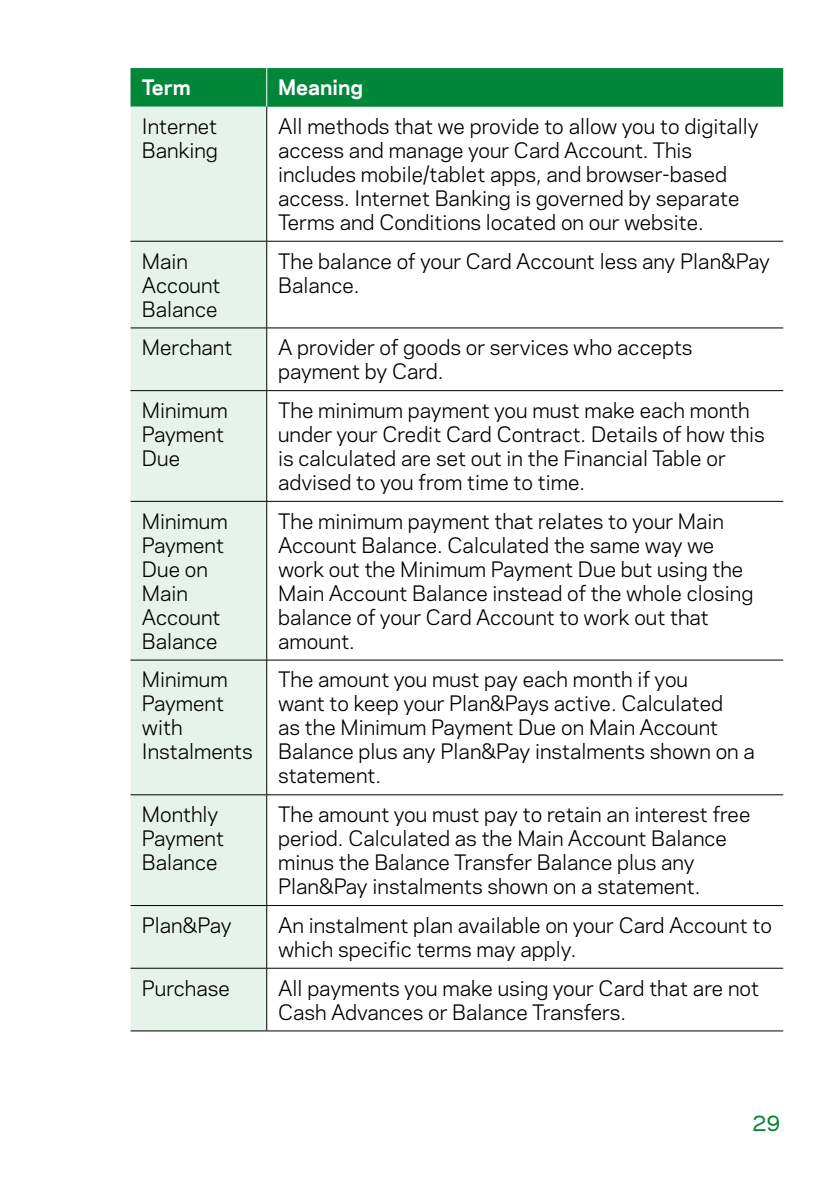
<style>
.page{position:relative;width:840px;height:1191px;background:#fff}
.page>*{position:absolute;margin:0;border:0;box-sizing:border-box;transform-origin:0 0}
.Table_Body{font:20px/24px "Polaris";color:#000}
.t1{font:700 20px "Polaris";color:#fff}
.t2{font:500 20px "Polaris";color:#008739}
</style>
<div class="page">
<div style="left:130px;top:68px;width:652px;height:39px;background:#008739"></div>
<div style="left:130px;top:107px;width:136px;height:923px;background:#e6f3eb"></div>
<hr style="left:130px;top:241px;width:136px;height:1px;background:#000">
<hr style="left:266px;top:241px;width:516px;height:1px;background:#000">
<hr style="left:130px;top:327px;width:136px;height:1px;background:#000">
<hr style="left:266px;top:327px;width:516px;height:1px;background:#000">
<hr style="left:130px;top:390px;width:136px;height:1px;background:#000">
<hr style="left:266px;top:390px;width:516px;height:1px;background:#000">
<hr style="left:130px;top:501px;width:136px;height:1px;background:#000">
<hr style="left:266px;top:501px;width:516px;height:1px;background:#000">
<hr style="left:130px;top:660px;width:136px;height:1px;background:#000">
<hr style="left:266px;top:660px;width:516px;height:1px;background:#000">
<hr style="left:130px;top:794px;width:136px;height:1px;background:#000">
<hr style="left:266px;top:794px;width:516px;height:1px;background:#000">
<hr style="left:130px;top:905px;width:136px;height:1px;background:#000">
<hr style="left:266px;top:905px;width:516px;height:1px;background:#000">
<hr style="left:130px;top:968px;width:136px;height:1px;background:#000">
<hr style="left:266px;top:968px;width:516px;height:1px;background:#000">
<hr style="left:130px;top:1030px;width:136px;height:1px;background:#000">
<hr style="left:266px;top:1030px;width:516px;height:1px;background:#000">
<hr style="left:266px;top:68px;width:1px;height:39px;background:#fff">
<hr style="left:266px;top:107px;width:1px;height:134px;background:#000">
<hr style="left:266px;top:241px;width:1px;height:87px;background:#000">
<hr style="left:266px;top:328px;width:1px;height:62px;background:#000">
<hr style="left:266px;top:391px;width:1px;height:110px;background:#000">
<hr style="left:266px;top:501px;width:1px;height:159px;background:#000">
<hr style="left:266px;top:660px;width:1px;height:134px;background:#000">
<hr style="left:266px;top:795px;width:1px;height:110px;background:#000">
<hr style="left:266px;top:905px;width:1px;height:63px;background:#000">
<hr style="left:266px;top:968px;width:1px;height:62px;background:#000">
<p class="t1" style="left:142px;top:73px;width:50px">Term</p>
<p class="t1" style="left:278px;top:73px;width:86px">Meaning</p>
<p class="Table_Body" style="left:142px;top:113px;width:77px">Internet<br>Banking</p>
<p class="Table_Body" style="left:278px;top:113px;width:481px">All methods that we provide to allow you to digitally access and manage your Card Account. This includes mobile/tablet apps, and browser-based access. Internet Banking is governed by separate Terms and Conditions located on our website.</p>
<p class="Table_Body" style="left:142px;top:248px;width:80px">Main<br>Account<br>Balance</p>
<p class="Table_Body" style="left:278px;top:248px;width:493px">The balance of your Card Account less any Plan&amp;Pay<br>Balance.</p>
<p class="Table_Body" style="left:142px;top:334px;width:92px">Merchant</p>
<p class="Table_Body" style="left:278px;top:334px;width:416px">A provider of goods or services who accepts payment by Card.</p>
<p class="Table_Body" style="left:142px;top:397px;width:87px">Minimum<br>Payment<br>Due</p>
<p class="Table_Body" style="left:278px;top:397px;width:488px">The minimum payment you must make each month under your Credit Card Contract. Details of how this is calculated are set out in the Financial Table or advised to you from time to time.</p>
<p class="Table_Body" style="left:142px;top:508px;width:87px">Minimum<br>Payment<br>Due on<br>Main<br>Account<br>Balance</p>
<p class="Table_Body" style="left:278px;top:508px;width:476px">The minimum payment that relates to your Main Account Balance. Calculated the same way we work out the Minimum Payment Due but using the Main Account Balance instead of the whole closing balance of your Card Account to work out that amount.</p>
<p class="Table_Body" style="left:142px;top:666px;width:112px">Minimum<br>Payment with<br>Instalments</p>
<p class="Table_Body" style="left:278px;top:666px;width:478px">The amount you must pay each month if you<br>want to keep your Plan&amp;Pays active. Calculated<br>as the Minimum Payment Due on Main Account Balance plus any Plan&amp;Pay instalments shown on a statement.</p>
<p class="Table_Body" style="left:142px;top:801px;width:84px">Monthly<br>Payment<br>Balance</p>
<p class="Table_Body" style="left:278px;top:801px;width:473px">The amount you must pay to retain an interest free period. Calculated as the Main Account Balance minus the Balance Transfer Balance plus any Plan&amp;Pay instalments shown on a statement.</p>
<p class="Table_Body" style="left:142px;top:912px;width:91px">Plan&amp;Pay</p>
<p class="Table_Body" style="left:278px;top:912px;width:495px">An instalment plan available on your Card Account to which specific terms may apply.</p>
<p class="Table_Body" style="left:142px;top:974px;width:89px">Purchase</p>
<p class="Table_Body" style="left:278px;top:974px;width:482px">All payments you make using your Card that are not<br>Cash Advances or Balance Transfers.</p>
<p class="t2" style="left:752px;top:1108px;width:29px">29</p>
</div>
